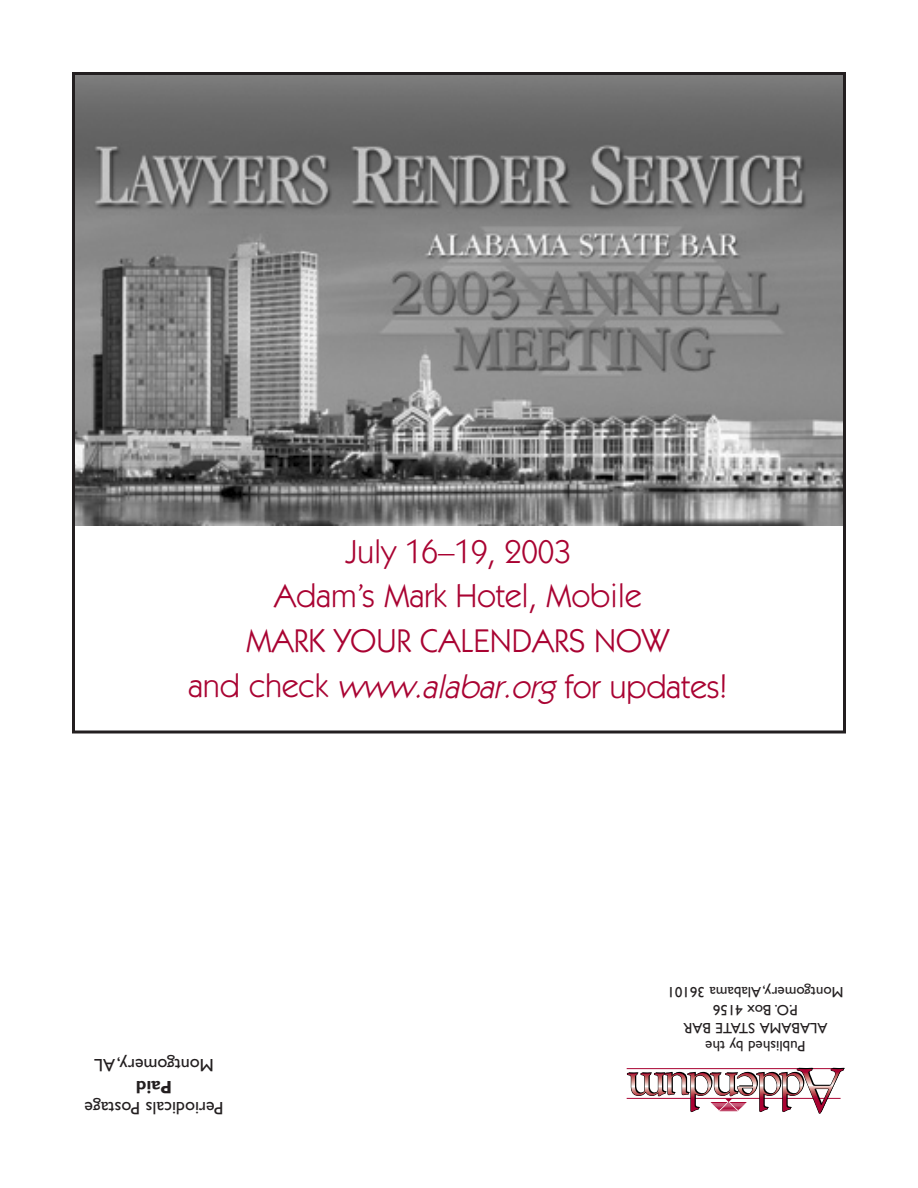
<style>
.page{position:relative;width:918px;height:1188px;background:#fff}
.page>*{position:absolute;margin:0;border:0;box-sizing:border-box;transform-origin:0 0}
.t1{font:33px/45px "Itc Kabel";color:#a90332;text-align:center}
.t2{font:18px "Gill Sans";color:#231f20}
.t3{font:700 18px "Gill Sans";color:#231f20}
.t4{font:15px/18px "Gill Sans";color:#231f20;text-align:center}
.s1{font-style:italic}
</style>
<div class="page">
<img style="left:76px;top:76px;width:766px;height:449px">
<div style="left:72px;top:72px;width:774px;height:662px;border:3px solid #231f20"></div>
<svg style="left:627px;top:1068px;width:218px;height:46px"></svg>
<p class="t1" style="left:189px;top:531px;width:540px">July 16–19, 2003<br>Adam’s Mark Hotel, Mobile<br>MARK YOUR CALENDARS NOW<br>and check <span class="s1">www.alabar.org</span> for updates!</p>
<p class="t2" style="left:214px;top:1071px;width:121px;rotate:-180deg">Montgomery,AL</p>
<p class="t3" style="left:172px;top:1093px;width:38px;rotate:-180deg">Paid</p>
<p class="t2" style="left:224px;top:1115px;width:140px;rotate:-180deg">Periodicals Postage</p>
<p class="t4" style="left:843px;top:1053px;width:178px;rotate:-180deg">Published by the<br>ALABAMA STATE BAR<br>P.O. Box 4156<br>Montgomery,Alabama 36101</p>
</div>
